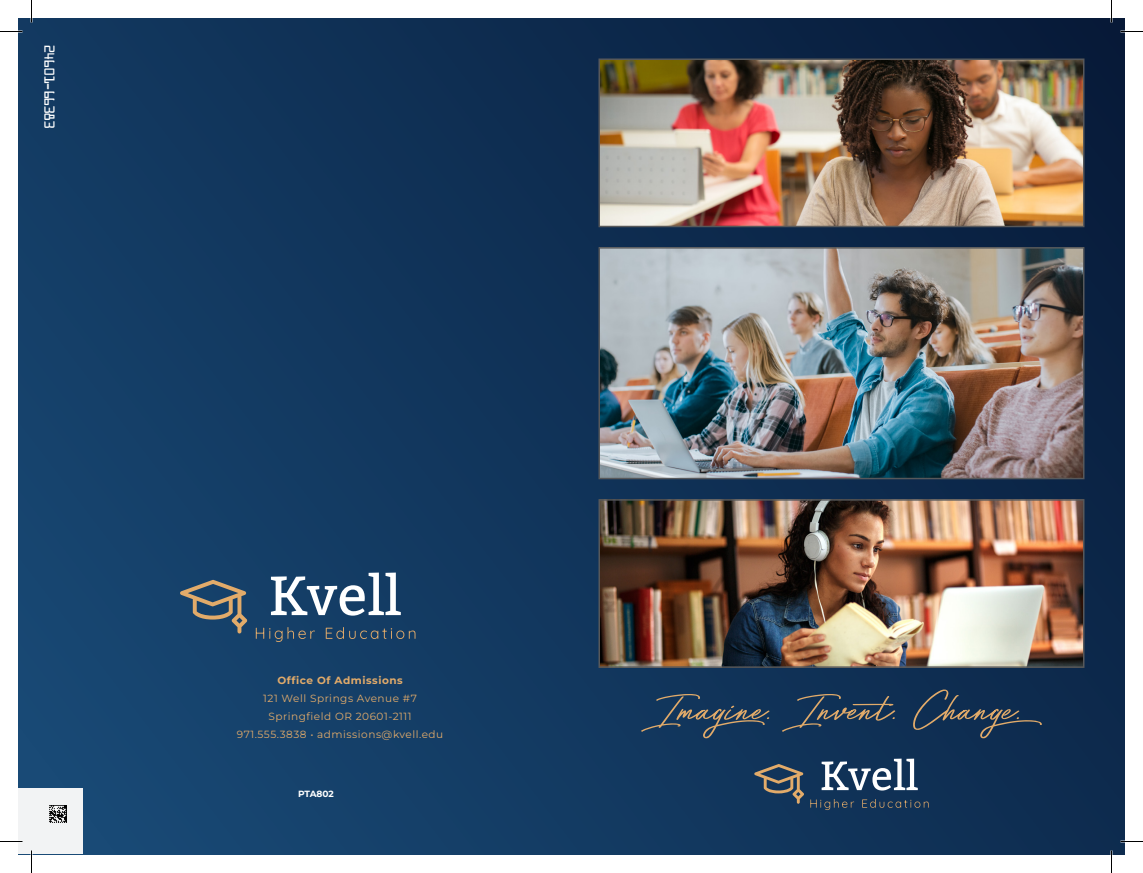
<style>
.page{position:relative;width:1143px;height:873px;background:#fff}
.page>*{position:absolute;margin:0;border:0;box-sizing:border-box;transform-origin:0 0}
.t1{font:12.75px "OCR A";color:#fff}
.t2{font:10.35px "Montserrat";letter-spacing:.05em;color:#e2ab6a}
.t3{font:700 10.35px "Montserrat";letter-spacing:.05em;color:#e2ab6a}
.t4{font:700 9px "Montserrat";letter-spacing:-.005em;color:#fff}
</style>
<div class="page">
<div style="left:18px;top:18px;width:1107px;height:837px;background:linear-gradient(to right,#16426c,#0b2547)"></div>
<svg style="left:180px;top:580px;width:67px;height:54px"></svg>
<svg style="left:271px;top:573px;width:130px;height:43px"></svg>
<svg style="left:256px;top:627px;width:59px;height:15px"></svg>
<svg style="left:326px;top:627px;width:89px;height:12px"></svg>
<div style="left:18px;top:788px;width:64px;height:66px;background:#f2f3f4"></div>
<img style="left:49px;top:805px;width:18px;height:18px">
<svg style="left:641px;top:686px;width:402px;height:52px"></svg>
<svg style="left:754px;top:764px;width:50px;height:40px"></svg>
<svg style="left:822px;top:759px;width:96px;height:32px"></svg>
<svg style="left:810px;top:799px;width:44px;height:11px"></svg>
<svg style="left:862px;top:799px;width:67px;height:9px"></svg>
<img style="left:601px;top:502px;width:480px;height:163px">
<div style="left:598px;top:499px;width:486px;height:169px;border:2px solid #57585a"></div>
<img style="left:601px;top:61px;width:480px;height:163px">
<div style="left:598px;top:58px;width:486px;height:169px;border:2px solid #57585a"></div>
<img style="left:601px;top:250px;width:480px;height:226px">
<div style="left:598px;top:247px;width:486px;height:232px;border:2px solid #57585a"></div>
<svg style="left:0;top:31px;width:22px;height:1px"></svg>
<svg style="left:1120px;top:31px;width:23px;height:1px"></svg>
<svg style="left:0;top:841px;width:22px;height:1px"></svg>
<svg style="left:1120px;top:841px;width:23px;height:1px"></svg>
<svg style="left:31px;top:0;width:1px;height:22px"></svg>
<svg style="left:31px;top:850px;width:1px;height:23px"></svg>
<svg style="left:1111px;top:0;width:1px;height:22px"></svg>
<svg style="left:1111px;top:850px;width:1px;height:23px"></svg>
<p class="t1" style="left:59px;top:45px;width:84px;rotate:90deg">24601-66383</p>
<p class="t3" style="left:277px;top:673px;width:127px">Office Of Admissions</p>
<p class="t2" style="left:263px;top:691px;width:155px">121 Well Springs Avenue #7</p>
<p class="t2" style="left:268px;top:709px;width:145px">Springfield OR 20601-2111</p>
<p class="t2" style="left:237px;top:727px;width:208px">971.555.3838 • admissions@kvell.edu</p>
<p class="t4" style="left:298px;top:787px;width:37px">PTA802</p>
</div>
